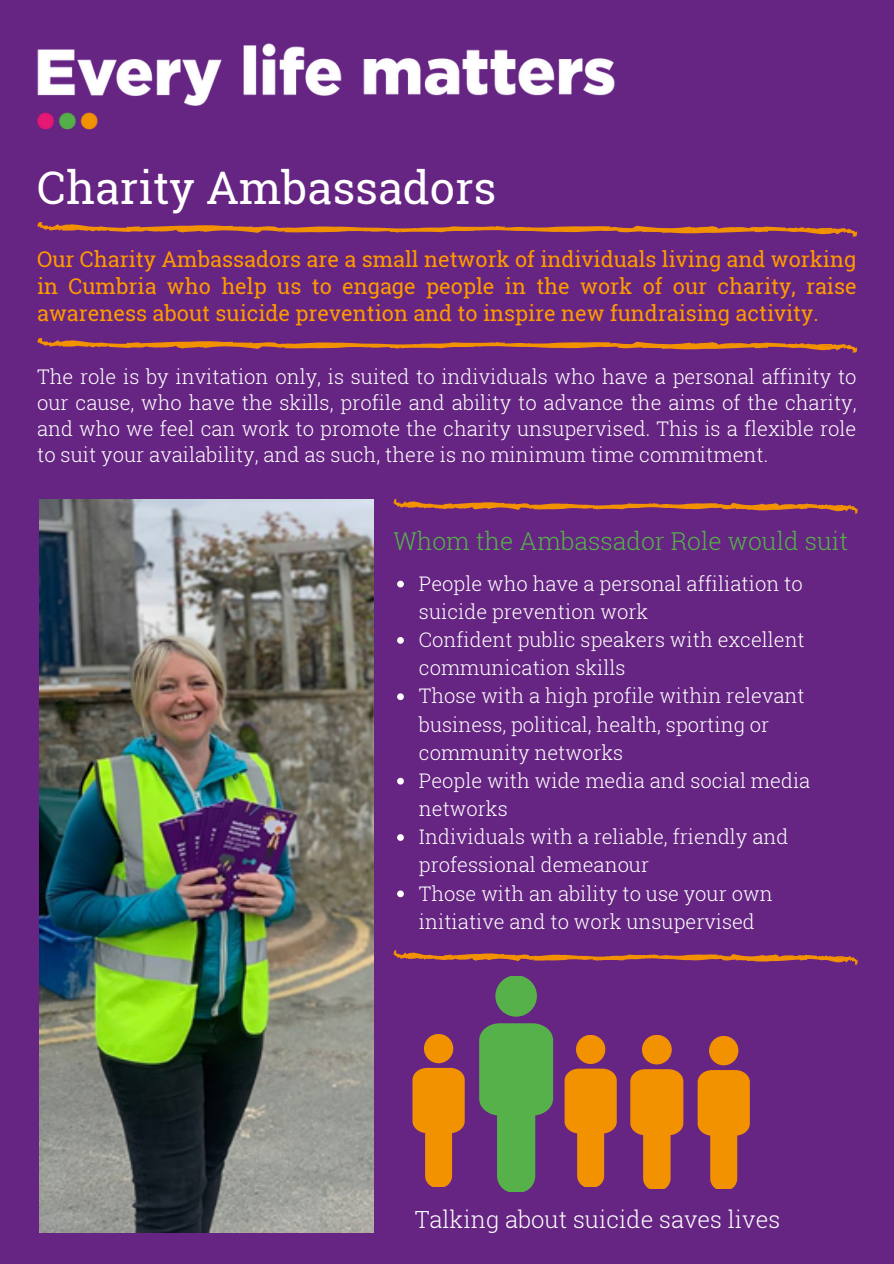
<style>
.page{position:relative;width:894px;height:1264px;background:#fff}
.page>*{position:absolute;margin:0;border:0;box-sizing:border-box;transform-origin:0 0}
.t1{font:44.85px "Roboto Slab";color:#fff}
.t2{font:300 24.6px "Roboto Slab";color:#56b14a}
.t3{font:300 23.7px "Roboto Slab";color:#fff}
.t4{font:21.6px/27px "Roboto Slab";color:#fe9a00;text-align:justify}
.t5{font:300 20.1px/28.2px "Roboto Slab";color:#fff}
</style>
<div class="page">
<div style="left:0;top:0;width:893px;height:1263px;background:#662483"></div>
<img style="left:40px;top:499px;width:333px;height:733px">
<img style="left:37px;top:43px;width:578px;height:87px">
<svg style="left:397px;top:580px;width:7px;height:7px"></svg>
<svg style="left:397px;top:637px;width:7px;height:6px"></svg>
<svg style="left:397px;top:693px;width:7px;height:7px"></svg>
<svg style="left:397px;top:777px;width:7px;height:7px"></svg>
<svg style="left:397px;top:834px;width:7px;height:6px"></svg>
<svg style="left:397px;top:890px;width:7px;height:7px"></svg>
<svg style="left:393px;top:499px;width:464px;height:15px"></svg>
<svg style="left:37px;top:222px;width:820px;height:15px"></svg>
<svg style="left:412px;top:1034px;width:52px;height:152px"></svg>
<svg style="left:564px;top:1035px;width:52px;height:151px"></svg>
<svg style="left:697px;top:1036px;width:52px;height:152px"></svg>
<svg style="left:630px;top:1035px;width:53px;height:153px"></svg>
<svg style="left:479px;top:976px;width:74px;height:215px"></svg>
<svg style="left:393px;top:950px;width:464px;height:15px"></svg>
<svg style="left:37px;top:338px;width:820px;height:15px"></svg>
<p class="t1" style="left:37px;top:157px;width:460px">Charity Ambassadors</p>
<p class="t4" style="left:37px;top:245px;width:820px">Our Charity Ambassadors are a small network of individuals living and working in Cumbria who help us to engage people in the work of our charity, raise awareness about suicide prevention and to inspire new fundraising activity.</p>
<p class="t5" style="left:37px;top:363px;width:820px;line-height:26px;text-align:justify">The role is by invitation only, is suited to individuals who have a personal affinity to our cause, who have the skills, profile and ability to advance the aims of the charity, and who we feel can work to promote the charity unsupervised. This is a flexible role to suit your availability, and as such, there is no minimum time commitment.</p>
<p class="t2" style="left:393px;top:524px;width:456px">Whom the Ambassador Role would suit</p>
<p class="t5" style="left:419px;top:569px;width:385px">People who have a personal affiliation to suicide prevention work</p>
<p class="t5" style="left:419px;top:625px;width:387px">Confident public speakers with excellent communication skills</p>
<p class="t5" style="left:419px;top:681px;width:387px">Those with a high profile within relevant business, political, health, sporting or community networks</p>
<p class="t5" style="left:419px;top:766px;width:393px">People with wide media and social media networks</p>
<p class="t5" style="left:419px;top:822px;width:371px">Individuals with a reliable, friendly and professional demeanour</p>
<p class="t5" style="left:419px;top:878px;width:355px">Those with an ability to use your own initiative and to work unsupervised</p>
<p class="t3" style="left:414px;top:1202px;width:367px">Talking about suicide saves lives</p>
</div>
